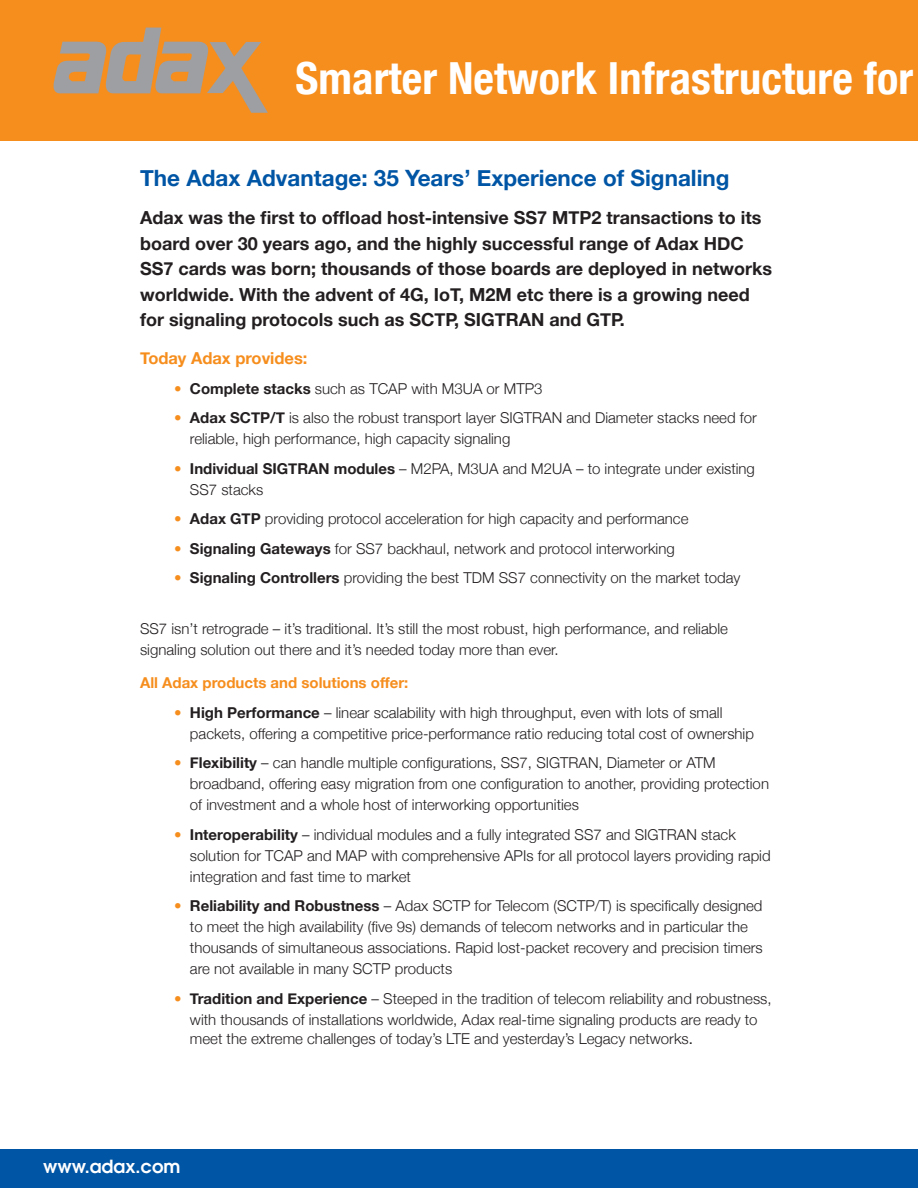
<style>
.page{position:relative;width:918px;height:1188px;background:#fff}
.page>*{position:absolute;margin:0;border:0;box-sizing:border-box;transform-origin:0 0}
.t1{font:700 condensed 44.25px "Helvetica Neue";letter-spacing:.005em;color:#fff}
.t2{font:700 22.5px "Helvetica Neue";color:#0155a5}
.t3{font:700 18px/25.5px "Helvetica Neue";color:#231f20}
.t4{font:600 18px "Avant Garde";color:#fff}
.t5{font:700 16.5px "Helvetica Neue";color:#f68e1e}
.t6{font:300 15px/21px "Helvetica Neue";color:#231f20}
.t7{font:700 15px "Helvetica Neue";color:#f68e1e}
.s1{color:#f68e1e}
.s2{font-weight:700}
.s3{font-weight:400}
</style>
<div class="page">
<div style="left:0;top:0;width:918px;height:140px;background:#f68e1e"></div>
<div style="left:0;top:1150px;width:918px;height:38px;background:#0155a5"></div>
<svg style="left:53px;top:28px;width:215px;height:85px"></svg>
<h1 class="t1" style="left:296px;top:51px;width:619px">Smarter Network Infrastructure for</h1>
<h2 class="t2" style="left:140px;top:164px;width:591px">The Adax Advantage: 35 Years’ Experience of Signaling</h2>
<p class="t3" style="left:140px;top:204px;width:634px">Adax was the first to offload host-intensive SS7 MTP2 transactions to its board over 30 years ago, and the highly successful range of Adax HDC SS7 cards was born; thousands of those boards are deployed in networks worldwide. With the advent of 4G, IoT, M2M etc there is a growing need for signaling protocols such as SCTP, SIGTRAN and GTP.</p>
<p class="t5" style="left:140px;top:348px;width:169px">Today Adax provides:</p>
<p class="t6" style="left:174px;top:377px;width:370px"><span class="s1">•</span> <span class="s2">Complete stacks</span> such as TCAP with M3UA or MTP3</p>
<p class="t6" style="left:190px;top:407px;width:568px;text-indent:-16px"><span class="s1">•</span> <span class="s2">Adax SCTP/T</span> is also the robust transport layer SIGTRAN and Diameter stacks need for reliable, high performance, high capacity signaling</p>
<p class="t6" style="left:190px;top:457px;width:566px;text-indent:-16px"><span class="s1">•</span> <span class="s2">Individual SIGTRAN modules</span> – M2PA, M3UA and M2UA – to integrate under existing<br>SS7 stacks</p>
<p class="t6" style="left:174px;top:508px;width:516px"><span class="s1">•</span> <span class="s2">Adax GTP</span> providing protocol acceleration for high capacity and performance</p>
<p class="t6" style="left:174px;top:537px;width:502px"><span class="s1">•</span> <span class="s2">Signaling Gateways</span> for SS7 backhaul, network and protocol interworking</p>
<p class="t6" style="left:174px;top:567px;width:568px"><span class="s1">•</span> <span class="s2">Signaling Controllers</span> providing the best TDM SS7 connectivity on the market today</p>
<p class="t6" style="left:140px;top:617px;width:589px">SS7 isn’t retrograde – it’s traditional. It’s still the most robust, high performance, and reliable signaling solution out there and it’s needed today more than ever.</p>
<p class="t7" style="left:140px;top:674px;width:270px">All Adax products and solutions offer:</p>
<p class="t6" style="left:190px;top:702px;width:566px;text-indent:-16px"><span class="s1">•</span> <span class="s2">High Performance</span> – linear scalability with high throughput, even with lots of small packets, offering a competitive price-performance ratio reducing total cost of ownership</p>
<p class="t6" style="left:190px;top:752px;width:581px;text-indent:-16px"><span class="s1">•</span> <span class="s2">Flexibility</span> – can handle multiple configurations, SS7, SIGTRAN, Diameter or ATM broadband, offering easy migration from one configuration to another, providing protection of investment and a whole host of interworking opportunities</p>
<p class="t6" style="left:190px;top:824px;width:582px;text-indent:-16px"><span class="s1">•</span> <span class="s2">Interoperability</span> – individual modules and a fully integrated SS7 and SIGTRAN stack solution for TCAP and MAP with comprehensive APIs for all protocol layers providing rapid integration and fast time to market</p>
<p class="t6" style="left:190px;top:895px;width:574px;text-indent:-16px"><span class="s1">•</span> <span class="s2">Reliability and Robustness</span> – Adax SCTP for Telecom (SCTP/T) is specifically designed to meet the high availability (five 9s) demands of telecom networks and in particular the thousands of simultaneous associations. Rapid lost-packet recovery and precision timers are not available in many SCTP products</p>
<p class="t6" style="left:174px;top:988px;width:599px;text-align:center"><span class="s1">•</span> <span class="s2">Tradition and Experience</span> – Steeped in the tradition of telecom reliability and robustness, with thousands of installations worldwide, Adax real-time signaling products are ready to</p>
<p class="t6" style="left:190px;top:1028px;width:504px">meet the extreme challenges of today’s LTE and yesterday’s Legacy networks<span class="s3">.</span></p>
<p class="t4" style="left:43px;top:1155px;width:139px">www.adax.com</p>
</div>
